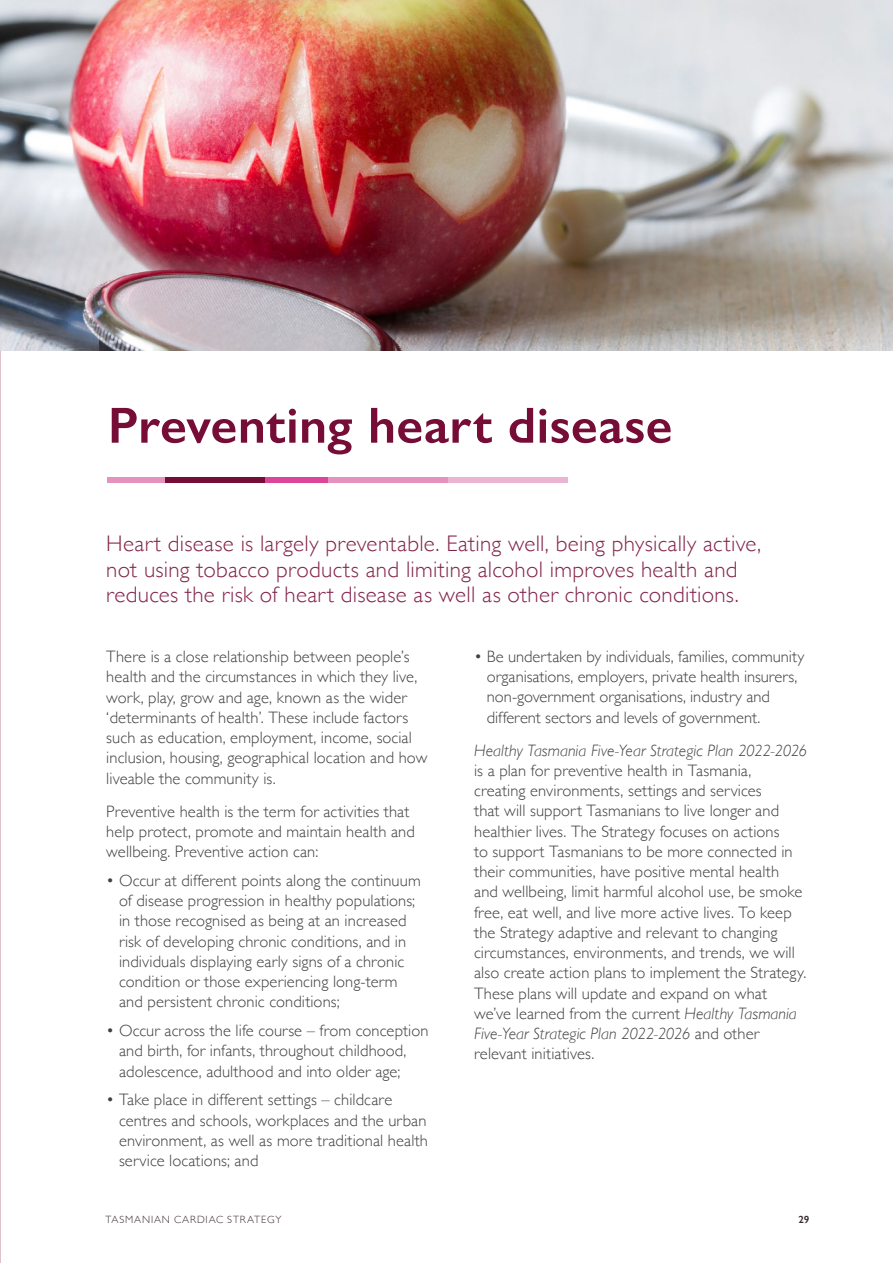
<style>
.page{position:relative;width:893px;height:1263px;background:#fff}
.page>*{position:absolute;margin:0;border:0;box-sizing:border-box;transform-origin:0 0}
.t1{font:600 51px "Gill Sans";letter-spacing:.005em;color:#750d37}
.t2{font:300 22.5px/25.5px "Gill Sans";letter-spacing:.01em;color:#83254b}
.t3{font:300 16.5px/20.2px "Gill Sans";letter-spacing:.005em;color:#414042}
.t4{font:italic 300 16.5px "Gill Sans";color:#414042}
.t5{font:300 10.5px "Gill Sans";letter-spacing:.08em;color:#3d2e30}
.t6{font:600 10.5px "Gill Sans";color:#3d2e30}
.s1{font-style:italic}
</style>
<div class="page">
<svg style="left:0;top:524px;width:1px;height:739px"></svg>
<img style="left:0;top:0;width:893px;height:351px">
<div style="left:108px;top:477px;width:57px;height:6px;background:#e692be"></div>
<div style="left:165px;top:477px;width:101px;height:6px;background:#750d37"></div>
<div style="left:266px;top:477px;width:63px;height:6px;background:#db4699"></div>
<div style="left:329px;top:477px;width:119px;height:6px;background:#e692be"></div>
<div style="left:448px;top:477px;width:119px;height:6px;background:#ecb4d3"></div>
<h1 class="t1" style="left:108px;top:395px;width:566px">Preventing heart disease</h1>
<h2 class="t2" style="left:106px;top:530px;width:656px">Hear t disease is largely preventable. Eating well, being physically active, not using tobacco products and limiting alcohol improves health and reduces the risk of hear t disease as well as other chronic conditions.</h2>
<p class="t3" style="left:106px;top:646px;width:323px">There is a close relationship between people’s health and the circumstances in which they live, work, play, grow and age, known as the wider ‘determinants of health’. These include factors such as education, employment, income, social inclusion, housing, geographical location and how liveable the community is.</p>
<p class="t3" style="left:106px;top:800px;width:310px">Preventive health is the term for activities that help protect, promote and maintain health and wellbeing. Preventive action can:</p>
<p class="t3" style="left:119px;top:869px;width:303px;text-indent:-13px">• Occur at different points along the continuum of disease progression in healthy populations; in those recognised as being at an increased risk of developing chronic conditions, and in individuals displaying early signs of a chronic condition or those experiencing long-term and persistent chronic conditions;</p>
<p class="t3" style="left:119px;top:1020px;width:311px;text-indent:-13px">• Occur across the life course – from conception and birth, for infants, throughout childhood, adolescence, adulthood and into older age;</p>
<p class="t3" style="left:119px;top:1089px;width:310px;text-indent:-13px">• Take place in different settings – childcare centres and schools, workplaces and the urban environment, as well as more traditional health service locations; and</p>
<p class="t3" style="left:487px;top:646px;width:319px;text-indent:-13px">• Be undertaken by individuals, families, community organisations, employers, private health insurers, non-government organisations, industry and different sectors and levels of government.</p>
<p class="t4" style="left:474px;top:741px;width:335px">Healthy Tasmania Five-Year Strategic Plan 2022-2026</p>
<p class="t3" style="left:474px;top:760px;width:334px">is a plan for preventive health in Tasmania, creating environments, settings and services<br>that will support Tasmanians to live longer and healthier lives. The Strategy focuses on actions<br>to support Tasmanians to be more connected in their communities, have positive mental health and wellbeing, limit harmful alcohol use, be smoke free, eat well, and live more active lives. To keep the Strategy adaptive and relevant to changing circumstances, environments, and trends, we will also create action plans to implement the Strategy.<br>These plans will update and expand on what we’ve learned from the current <span class="s1">Healthy Tasmania Five-Year Strategic Plan 2022-2026</span> and other relevant initiatives.</p>
<p class="t5" style="left:105px;top:1211px;width:178px">TASMANIAN CARDIAC STRATEGY</p>
<p class="t6" style="left:798px;top:1213px;width:13px">29</p>
</div>
